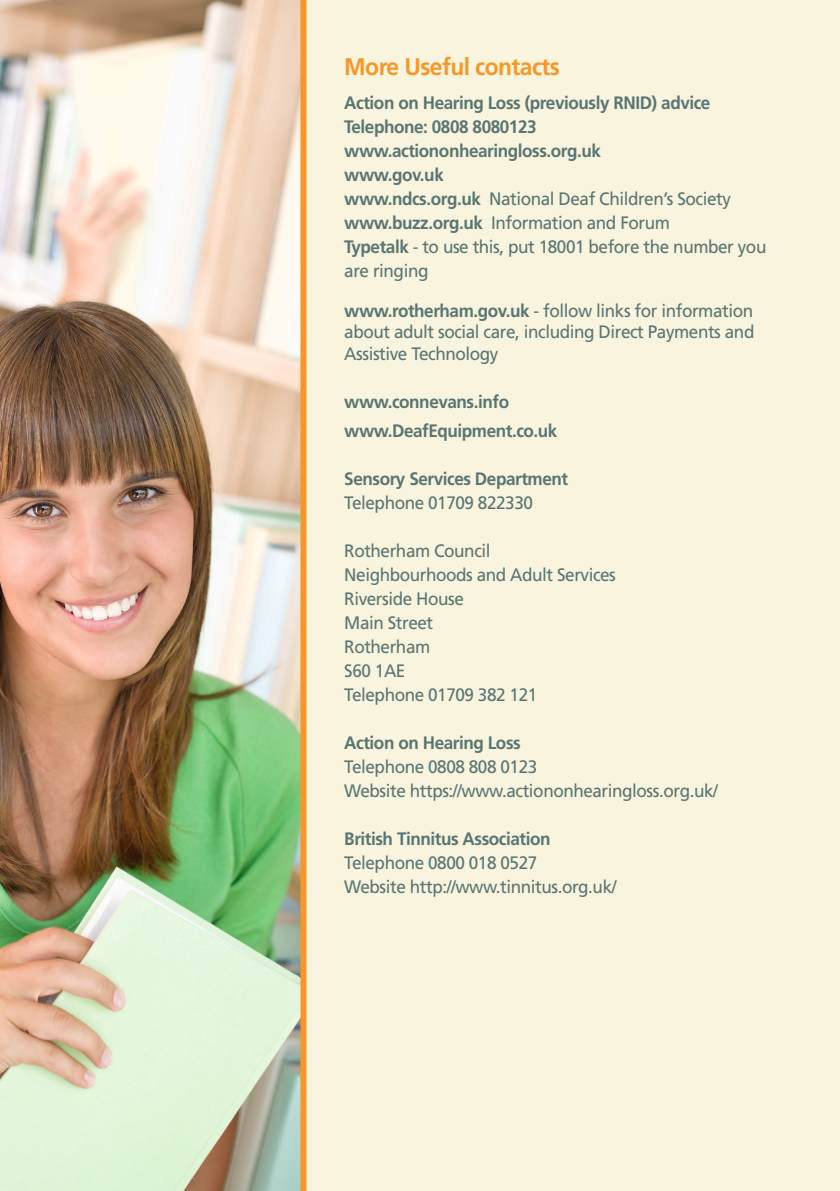
<style>
.page{position:relative;width:840px;height:1191px;background:#fff}
.page>*{position:absolute;margin:0;border:0;box-sizing:border-box;transform-origin:0 0}
.t1{font:700 24px "Frutiger";letter-spacing:-.025em;color:#f79727;scale:.95 1}
.t2{font:18px/21.6px "Frutiger";letter-spacing:-.025em;color:#597573;scale:.95 1}
.t3{font:700 18px "Frutiger";letter-spacing:-.025em;color:#597573;scale:.95 1}
.s1{font-weight:700}
</style>
<div class="page">
<div style="left:0;top:0;width:839px;height:1191px;background:#f8f4de"></div>
<img style="left:0;top:0;width:306px;height:1191px">
<p class="t1" style="left:344px;top:52px;width:228px">More Useful contacts</p>
<p class="t3" style="left:344px;top:92px;width:387px">Action on Hearing Loss (previously RNID) advice</p>
<p class="t3" style="left:344px;top:116px;width:204px">Telephone: 0808 8080123</p>
<p class="t3" style="left:344px;top:140px;width:271px">www.actiononhearingloss.org.uk</p>
<p class="t3" style="left:344px;top:164px;width:106px">www.gov.uk</p>
<p class="t2" style="left:344px;top:188px;width:408px"><span class="s1">www.ndcs.org.uk</span> National Deaf Children’s Society</p>
<p class="t2" style="left:344px;top:212px;width:344px"><span class="s1">www.buzz.org.uk</span> Information and Forum</p>
<p class="t2" style="left:344px;top:235px;width:445px;line-height:24px"><span class="s1">Typetalk</span> - to use this, put 18001 before the number you are ringing</p>
<p class="t2" style="left:344px;top:300px;width:433px;text-align:justify"><span class="s1">www.rotherham.gov.uk</span> - follow links for information about adult social care, including Direct Payments and Assistive Technology</p>
<p class="t3" style="left:344px;top:391px;width:175px">www.connevans.info</p>
<p class="t3" style="left:344px;top:420px;width:226px">www.DeafEquipment.co.uk</p>
<p class="t3" style="left:344px;top:468px;width:237px">Sensory Services Department</p>
<p class="t2" style="left:344px;top:492px;width:200px">Telephone 01709 822330</p>
<p class="t2" style="left:344px;top:540px;width:155px">Rotherham Council</p>
<p class="t2" style="left:344px;top:564px;width:287px">Neighbourhoods and Adult Services</p>
<p class="t2" style="left:344px;top:588px;width:127px">Riverside House</p>
<p class="t2" style="left:344px;top:612px;width:95px">Main Street</p>
<p class="t2" style="left:344px;top:636px;width:92px">Rotherham</p>
<p class="t2" style="left:344px;top:660px;width:66px">S60 1AE</p>
<p class="t2" style="left:344px;top:684px;width:204px">Telephone 01709 382 121</p>
<p class="t3" style="left:344px;top:732px;width:187px">Action on Hearing Loss</p>
<p class="t2" style="left:344px;top:756px;width:204px">Telephone 0808 808 0123</p>
<p class="t2" style="left:344px;top:780px;width:394px">Website https://www.actiononhearingloss.org.uk/</p>
<p class="t3" style="left:344px;top:828px;width:218px">British Tinnitus Association</p>
<p class="t2" style="left:344px;top:852px;width:204px">Telephone 0800 018 0527</p>
<p class="t2" style="left:344px;top:876px;width:288px">Website http://www.tinnitus.org.uk/</p>
</div>
